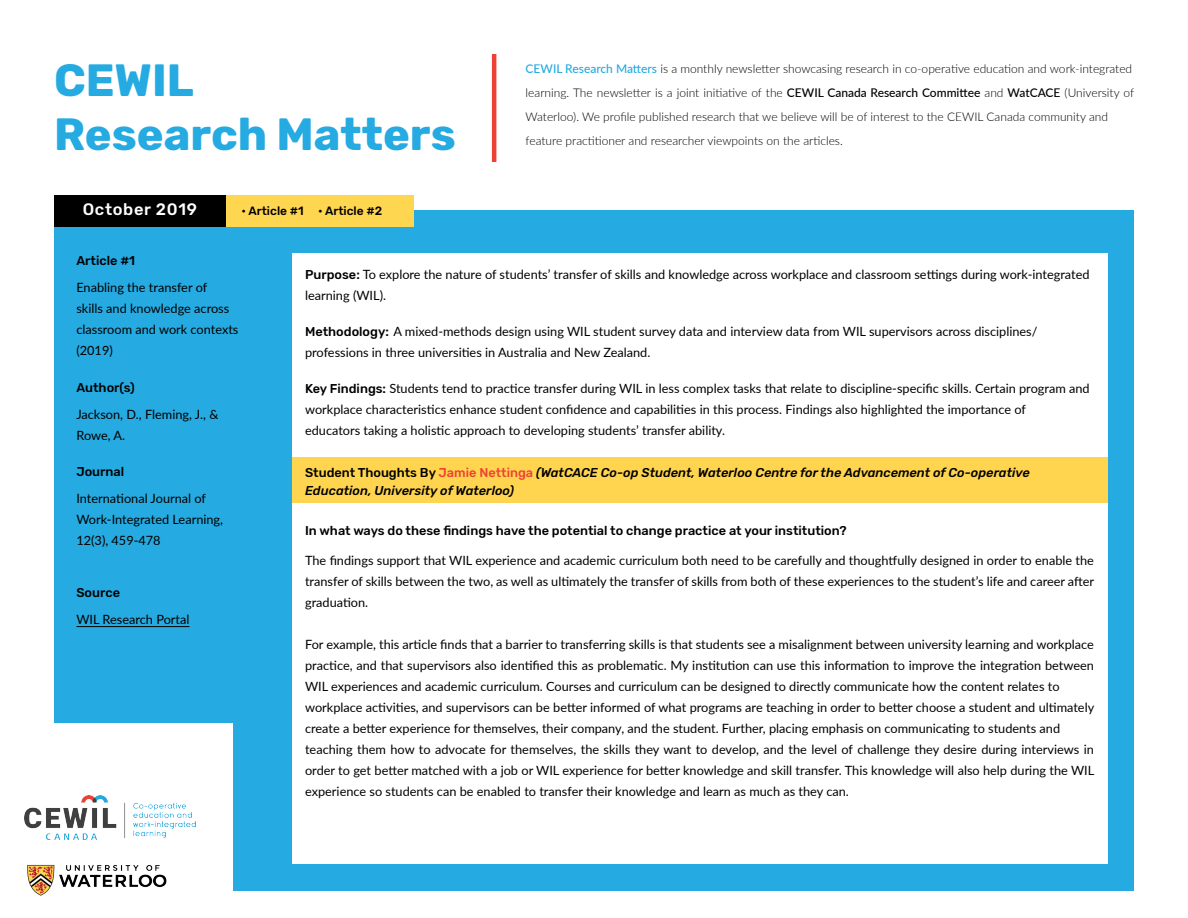
<style>
.page{position:relative;width:1188px;height:918px;background:#fff}
.page>*{position:absolute;margin:0;border:0;box-sizing:border-box;transform-origin:0 0}
.t1{font:700 45px/54px "Rubik";color:#25aae1}
.t2{font:500 16.5px "Rubik";letter-spacing:.04em;color:#fff}
.t3{font:12.75px/21px "Lato";color:#000}
.t4{font:italic 500 12.75px/18px "Rubik";color:#000}
.t5{font:500 12.75px "Rubik";color:#000}
.t6{font:300 12px/24px "Lato";color:#000}
.t7{font:500 12px "Rubik";color:#000}
.s1{font-weight:500;color:#25aae1}
.s2{font-weight:500}
.s3{font-family:"Rubik";font-weight:500}
.s4{font-style:normal}
.s5{font-style:normal;color:#ef4036}
</style>
<div class="page">
<div style="left:233px;top:226px;width:901px;height:665px;background:#25aae1"></div>
<div style="left:54px;top:211px;width:1080px;height:512px;background:#25aae1"></div>
<div style="left:226px;top:195px;width:188px;height:31px;background:#ffd64f"></div>
<div style="left:54px;top:195px;width:172px;height:31px;background:#000"></div>
<hr style="left:76px;top:626px;width:113px;height:1px;background:#000">
<div style="left:292px;top:254px;width:816px;height:205px;background:#fff"></div>
<div style="left:292px;top:491px;width:816px;height:373px;background:#fff"></div>
<div style="left:292px;top:457px;width:816px;height:45px;background:#ffd54f"></div>
<img style="left:25px;top:796px;width:171px;height:43px">
<img style="left:27px;top:864px;width:140px;height:32px">
<hr style="left:492px;top:54px;width:4px;height:108px;background:#ef4036">
<h1 class="t1" style="left:54px;top:55px;width:403px">CEWIL<br>Research Matters</h1>
<p class="t6" style="left:526px;top:56px;width:610px"><span class="s1">CEWIL Research Matters</span> is a monthly newsletter showcasing research in co-operative education and work-integrated learning. The newsletter is a joint initiative of the <span class="s2">CEWIL Canada Research Committee</span> and <span class="s2">WatCACE</span> (University of Waterloo). We profile published research that we believe will be of interest to the CEWIL Canada community and feature practitioner and researcher viewpoints on the articles.</p>
<p class="t2" style="left:83px;top:200px;width:116px">October 2019</p>
<p class="t7" style="left:241px;top:204px;width:64px">• Article #1</p>
<p class="t7" style="left:318px;top:204px;width:66px">• Article #2</p>
<p class="t5" style="left:76px;top:254px;width:60px">Article #1</p>
<p class="t3" style="left:76px;top:277px;width:164px">Enabling the transfer of<br>skills and knowledge across classroom and work contexts (2019)</p>
<p class="t5" style="left:76px;top:380px;width:60px">Author(s)</p>
<p class="t3" style="left:76px;top:403px;width:144px">Jackson, D., Fleming, J., &amp;<br>Rowe, A.</p>
<p class="t5" style="left:76px;top:464px;width:49px">Journal</p>
<p class="t3" style="left:76px;top:487px;width:148px">International Journal of<br>Work-Integrated Learning,<br>12(3), 459-478</p>
<p class="t5" style="left:76px;top:585px;width:45px">Source</p>
<p class="t3" style="left:76px;top:608px;width:115px">WIL Research Portal</p>
<p class="t3" style="left:305px;top:263px;width:786px"><span class="s3">Purpose:</span> To explore the nature of students’ transfer of skills and knowledge across workplace and classroom settings during work-integrated learning (WIL).</p>
<p class="t3" style="left:305px;top:320px;width:734px"><span class="s3">Methodology:</span> A mixed-methods design using WIL student survey data and interview data from WIL supervisors across disciplines/ professions in three universities in Australia and New Zealand.</p>
<p class="t3" style="left:305px;top:377px;width:786px"><span class="s3">Key Findings:</span> Students tend to practice transfer during WIL in less complex tasks that relate to discipline-specific skills. Certain program and workplace characteristics enhance student confidence and capabilities in this process. Findings also highlighted the importance of<br>educators taking a holistic approach to developing students’ transfer ability.</p>
<p class="t4" style="left:305px;top:464px;width:726px"><span class="s4">Student Thoughts By</span> <span class="s5">Jamie Nettinga</span> (WatCACE Co-op Student, Waterloo Centre for the Advancement of Co-operative<br>Education, University of Waterloo)</p>
<p class="t5" style="left:305px;top:523px;width:543px">In what ways do these findings have the potential to change practice at your institution?</p>
<p class="t3" style="left:305px;top:549px;width:791px;text-align:justify">The findings support that WIL experience and academic curriculum both need to be carefully and thoughtfully designed in order to enable the transfer of skills between the two, as well as ultimately the transfer of skills from both of these experiences to the student’s life and career after graduation.</p>
<p class="t3" style="left:305px;top:633px;width:791px">For example, this article finds that a barrier to transferring skills is that students see a misalignment between university learning and workplace practice, and that supervisors also identified this as problematic. My institution can use this information to improve the integration between WIL experiences and academic curriculum. Courses and curriculum can be designed to directly communicate how the content relates to workplace activities, and supervisors can be better informed of what programs are teaching in order to better choose a student and ultimately create a better experience for themselves, their company, and the student. Further, placing emphasis on communicating to students and teaching them how to advocate for themselves, the skills they want to develop, and the level of challenge they desire during interviews in order to get better matched with a job or WIL experience for better knowledge and skill transfer. This knowledge will also help during the WIL experience so students can be enabled to transfer their knowledge and learn as much as they can.</p>
</div>
